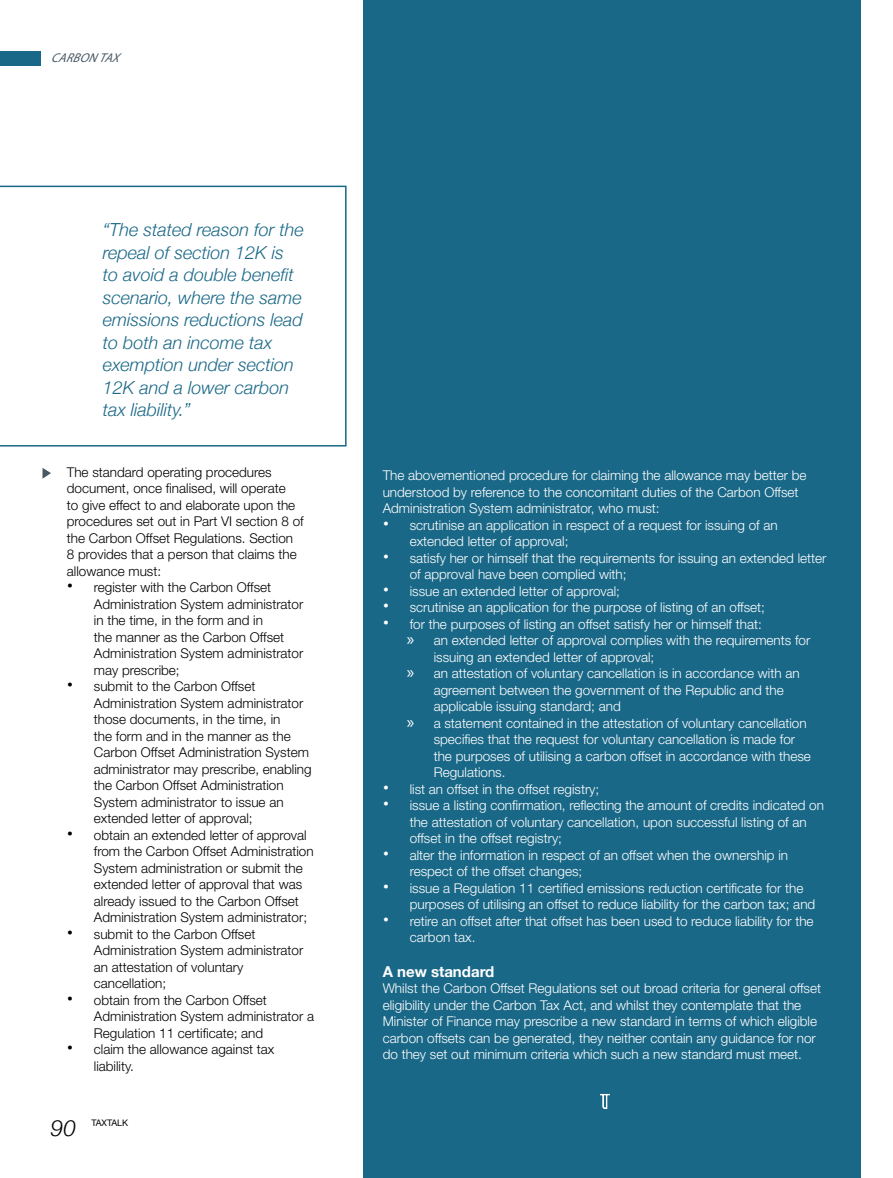
<style>
.page{position:relative;width:893px;height:1178px;background:#fff}
.page>*{position:absolute;margin:0;border:0;box-sizing:border-box;transform-origin:0 0}
.t1{font:italic 300 22.5px "Helvetica Neue";color:#000}
.t2{font:italic 300 18px/22.5px "Helvetica Neue";color:#1a6887}
.t3{font:700 15px "Helvetica Neue";color:#fff}
.t4{font:300 13.5px/16.5px "Helvetica Neue";color:#fff}
.t5{font:300 13.5px/16.5px "Helvetica Neue";color:#000}
.t6{font:italic 12.75px "Myriad Pro";color:#485865}
.t7{font:9px "Helvetica Neue";color:#000}
.s1{font-family:"Helvetica";font-weight:400;font-size:18px}
.s2{font-family:"Myriad Pro";font-weight:400;font-size:18px}
</style>
<div class="page">
<div style="left:364px;top:0;width:497px;height:1178px;background:#1a6887"></div>
<div style="left:0;top:51px;width:40px;height:15px;background:#1a6887"></div>
<svg style="left:43px;top:468px;width:8px;height:11px"></svg>
<svg style="left:0;top:186px;width:347px;height:260px"></svg>
<svg style="left:599px;top:1093px;width:11px;height:16px"></svg>
<p class="t6" style="left:51px;top:49px;width:69px">CARBON TAX</p>
<h2 class="t2" style="left:103px;top:217px;width:203px">“The stated reason for the repeal of section 12K is<br>to avoid a double benefit scenario, where the same emissions reductions lead to both an income tax exemption under section<br>12K and a lower carbon tax liability.”</h2>
<p class="t5" style="left:67px;top:463px;width:238px">The standard operating procedures document, once finalised, will operate<br>to give effect to and elaborate upon the procedures set out in Part VI section 8 of the Carbon Offset Regulations. Section 8 provides that a person that claims the allowance must:</p>
<p class="t5" style="left:94px;top:578px;width:211px;text-indent:-27px"><span class="s1">•</span> register with the Carbon Offset<br>Administration System administrator in the time, in the form and in<br>the manner as the Carbon Offset<br>Administration System administrator may prescribe;</p>
<p class="t5" style="left:94px;top:677px;width:219px;text-indent:-27px"><span class="s1">•</span> submit to the Carbon Offset Administration System administrator those documents, in the time, in<br>the form and in the manner as the Carbon Offset Administration System administrator may prescribe, enabling the Carbon Offset Administration System administrator to issue an extended letter of approval;</p>
<p class="t5" style="left:94px;top:826px;width:221px;text-indent:-27px"><span class="s1">•</span> obtain an extended letter of approval from the Carbon Offset Administration System administration or submit the extended letter of approval that was already issued to the Carbon Offset Administration System administrator;</p>
<p class="t5" style="left:94px;top:925px;width:211px;text-indent:-27px"><span class="s1">•</span> submit to the Carbon Offset<br>Administration System administrator an attestation of voluntary cancellation;</p>
<p class="t5" style="left:94px;top:991px;width:222px;text-indent:-27px"><span class="s1">•</span> obtain from the Carbon Offset<br>Administration System administrator a<br>Regulation 11 certificate; and</p>
<p class="t5" style="left:94px;top:1040px;width:182px;text-indent:-27px"><span class="s1">•</span> claim the allowance against tax liability.</p>
<h1 class="t1" style="left:51px;top:1110px;width:27px">90</h1>
<p class="t7" style="left:91px;top:1116px;width:38px">TAXTALK</p>
<p class="t4" style="left:383px;top:466px;width:425px">The abovementioned procedure for claiming the allowance may better be understood by reference to the concomitant duties of the Carbon Offset<br>Administration System administrator, who must:</p>
<p class="t4" style="left:410px;top:516px;width:370px;text-indent:-27px"><span class="s1">•</span> scrutinise an application in respect of a request for issuing of an extended letter of approval;</p>
<p class="t4" style="left:410px;top:549px;width:418px;text-indent:-27px"><span class="s1">•</span> satisfy her or himself that the requirements for issuing an extended letter of approval have been complied with;</p>
<p class="t4" style="left:383px;top:582px;width:239px"><span class="s1">•</span> issue an extended letter of approval;</p>
<p class="t4" style="left:383px;top:598px;width:384px"><span class="s1">•</span> scrutinise an application for the purpose of listing of an offset;</p>
<p class="t4" style="left:383px;top:615px;width:381px"><span class="s1">•</span> for the purposes of listing an offset satisfy her or himself that:</p>
<p class="t4" style="left:407px;top:631px;width:405px"><span class="s2">»</span> an extended letter of approval complies with the requirements for</p>
<p class="t4" style="left:434px;top:648px;width:222px">issuing an extended letter of approval;</p>
<p class="t4" style="left:407px;top:664px;width:394px"><span class="s2">»</span> an attestation of voluntary cancellation is in accordance with an</p>
<p class="t4" style="left:434px;top:681px;width:352px">agreement between the government of the Republic and the</p>
<p class="t4" style="left:434px;top:697px;width:189px">applicable issuing standard; and</p>
<p class="t4" style="left:407px;top:714px;width:401px"><span class="s2">»</span> a statement contained in the attestation of voluntary cancellation</p>
<p class="t4" style="left:434px;top:730px;width:363px">specifies that the request for voluntary cancellation is made for</p>
<p class="t4" style="left:434px;top:747px;width:379px">the purposes of utilising a carbon offset in accordance with these</p>
<p class="t4" style="left:434px;top:763px;width:73px">Regulations.</p>
<p class="t4" style="left:383px;top:780px;width:218px"><span class="s1">•</span> list an offset in the offset registry;</p>
<p class="t4" style="left:410px;top:796px;width:416px;text-indent:-27px"><span class="s1">•</span> issue a listing confirmation, reflecting the amount of credits indicated on the attestation of voluntary cancellation, upon successful listing of an offset in the offset registry;</p>
<p class="t4" style="left:410px;top:846px;width:380px;text-indent:-27px"><span class="s1">•</span> alter the information in respect of an offset when the ownership in respect of the offset changes;</p>
<p class="t4" style="left:410px;top:879px;width:407px;text-indent:-27px"><span class="s1">•</span> issue a Regulation 11 certified emissions reduction certificate for the purposes of utilising an offset to reduce liability for the carbon tax; and</p>
<p class="t4" style="left:410px;top:912px;width:405px;text-indent:-27px"><span class="s1">•</span> retire an offset after that offset has been used to reduce liability for the carbon tax.</p>
<p class="t3" style="left:383px;top:960px;width:113px">A new standard</p>
<p class="t4" style="left:383px;top:979px;width:440px">Whilst the Carbon Offset Regulations set out broad criteria for general offset eligibility under the Carbon Tax Act, and whilst they contemplate that the Minister of Finance may prescribe a new standard in terms of which eligible carbon offsets can be generated, they neither contain any guidance for nor do they set out minimum criteria which such a new standard must meet.</p>
</div>
